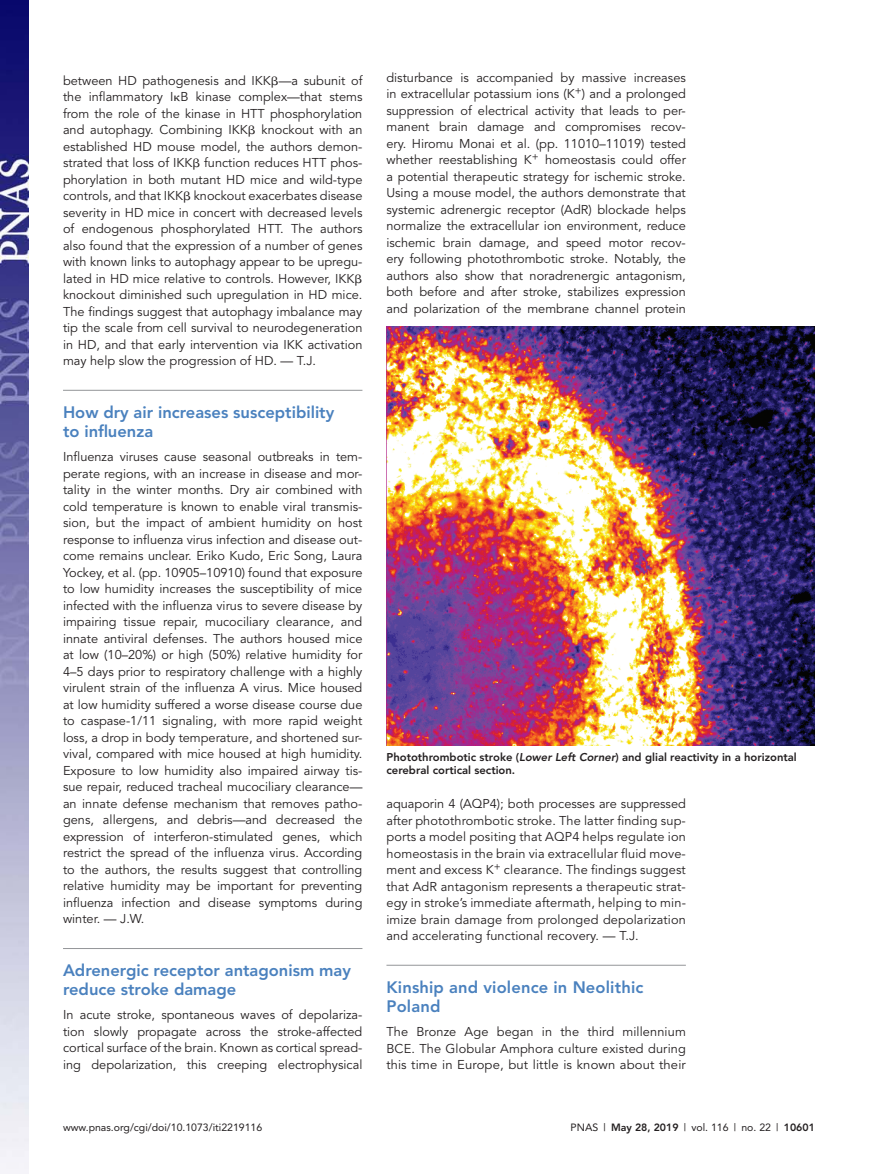
<style>
.page{position:relative;width:878px;height:1175px;background:#fff}
.page>*{position:absolute;margin:0;border:0;box-sizing:border-box;transform-origin:0 0}
.t1{font:800 16.5px/19.5px "Avenir";color:#4a81be}
.t2{font:12.75px/16.5px "Avenir";color:#231f20;text-align:justify}
.t3{font:800 11.25px/12.3px "Avenir";color:#231f20}
.t4{font:10.5px "Avenir";color:#231f20}
.s1{font-family:"Avenir LT Std";font-style:italic}
.s2{font-weight:800}
</style>
<div class="page">
<img style="left:0;top:0;width:28px;height:1173px">
<hr style="left:63px;top:390px;width:299px;height:1px;background:#939598">
<hr style="left:63px;top:948px;width:299px;height:1px;background:#939598">
<hr style="left:386px;top:964px;width:300px;height:1px;background:#939598">
<img style="left:386px;top:326px;width:428px;height:419px">
<p class="t2" style="left:63px;top:72px;width:301px;text-align:left">between HD pathogenesis and IKK —a subunit of the inflammatory I B kinase complex—that stems from the role of the kinase in HTT phosphorylation and autophagy. Combining IKK knockout with an established HD mouse model, the authors demon&shy;strated that loss of IKK function reduces HTT phos&shy;phorylation in both mutant HD mice and wild-type controls, and that IKK knockout exacerbates disease severity in HD mice in concert with decreased levels of endogenous phosphorylated HTT. The authors also found that the expression of a number of genes with known links to autophagy appear to be upregu&shy;lated in HD mice relative to controls. However, IKK knockout diminished such upregulation in HD mice.<br>The findings suggest that autophagy imbalance may tip the scale from cell survival to neurodegeneration in HD, and that early intervention via IKK activation may help slow the progression of HD. — T.J.</p>
<p class="t1" style="left:63px;top:402px;width:273px">How dry air increases susceptibility to influenza</p>
<p class="t2" style="left:63px;top:449px;width:301px">Influenza viruses cause seasonal outbreaks in tem&shy;perate regions, with an increase in disease and mor&shy;tality in the winter months. Dry air combined with cold temperature is known to enable viral transmis&shy;sion, but the impact of ambient humidity on host response to influenza virus infection and disease out&shy;come remains unclear. Eriko Kudo, Eric Song, Laura Yockey, et al. (pp. 10905–10910) found that exposure to low humidity increases the susceptibility of mice infected with the influenza virus to severe disease by impairing tissue repair, mucociliary clearance, and innate antiviral defenses. The authors housed mice at low (10–20%) or high (50%) relative humidity for 4–5 days prior to respiratory challenge with a highly virulent strain of the influenza A virus. Mice housed at low humidity suffered a worse disease course due to caspase-1/11 signaling, with more rapid weight loss, a drop in body temperature, and shortened sur&shy;vival, compared with mice housed at high humidity.<br>Exposure to low humidity also impaired airway tis&shy;sue repair, reduced tracheal mucociliary clearance— an innate defense mechanism that removes patho&shy;gens, allergens, and debris—and decreased the expression of interferon-stimulated genes, which restrict the spread of the influenza virus. According to the authors, the results suggest that controlling relative humidity may be important for preventing influenza infection and disease symptoms during winter. — J.W.</p>
<p class="t1" style="left:63px;top:960px;width:289px">Adrenergic receptor antagonism may reduce stroke damage</p>
<p class="t2" style="left:63px;top:1007px;width:301px">In acute stroke, spontaneous waves of depolariza&shy;tion slowly propagate across the stroke-affected cortical surface of the brain. Known as cortical spread&shy;ing depolarization, this creeping electrophysical</p>
<p class="t2" style="left:386px;top:69px;width:301px">disturbance is accompanied by massive increases in extracellular potassium ions (K<sup>+</sup>) and a prolonged suppression of electrical activity that leads to per&shy;manent brain damage and compromises recov&shy;ery. Hiromu Monai et al. (pp. 11010–11019) tested whether reestablishing K<sup>+</sup> homeostasis could offer a potential therapeutic strategy for ischemic stroke.<br>Using a mouse model, the authors demonstrate that systemic adrenergic receptor (AdR) blockade helps normalize the extracellular ion environment, reduce ischemic brain damage, and speed motor recov&shy;ery following photothrombotic stroke. Notably, the authors also show that noradrenergic antagonism, both before and after stroke, stabilizes expression and polarization of the membrane channel protein</p>
<p class="t3" style="left:386px;top:751px;width:412px">Photothrombotic stroke (<span class="s1">Lower Left Corner</span>) and glial reactivity in a horizontal cerebral cortical section.</p>
<p class="t2" style="left:386px;top:795px;width:301px">aquaporin 4 (AQP4); both processes are suppressed after photothrombotic stroke. The latter finding sup&shy;ports a model positing that AQP4 helps regulate ion homeostasis in the brain via extracellular fluid move&shy;ment and excess K<sup>+</sup> clearance. The findings suggest that AdR antagonism represents a therapeutic strat&shy;egy in stroke’s immediate aftermath, helping to min&shy;imize brain damage from prolonged depolarization and accelerating functional recovery. — T.J.</p>
<p class="t1" style="left:386px;top:977px;width:258px">Kinship and violence in Neolithic<br>Poland</p>
<p class="t2" style="left:386px;top:1024px;width:301px">The Bronze Age began in the third millennium BCE. The Globular Amphora culture existed during this time in Europe, but little is known about their</p>
<p class="t4" style="left:63px;top:1121px;width:201px">www.pnas.org/cgi/doi/10.1073/iti2219116</p>
<p class="t4" style="left:570px;top:1121px;width:246px">PNAS | <span class="s2">May 28, 2019</span> | vol. 116 | no. 22 | <span class="s2">10601</span></p>
</div>
